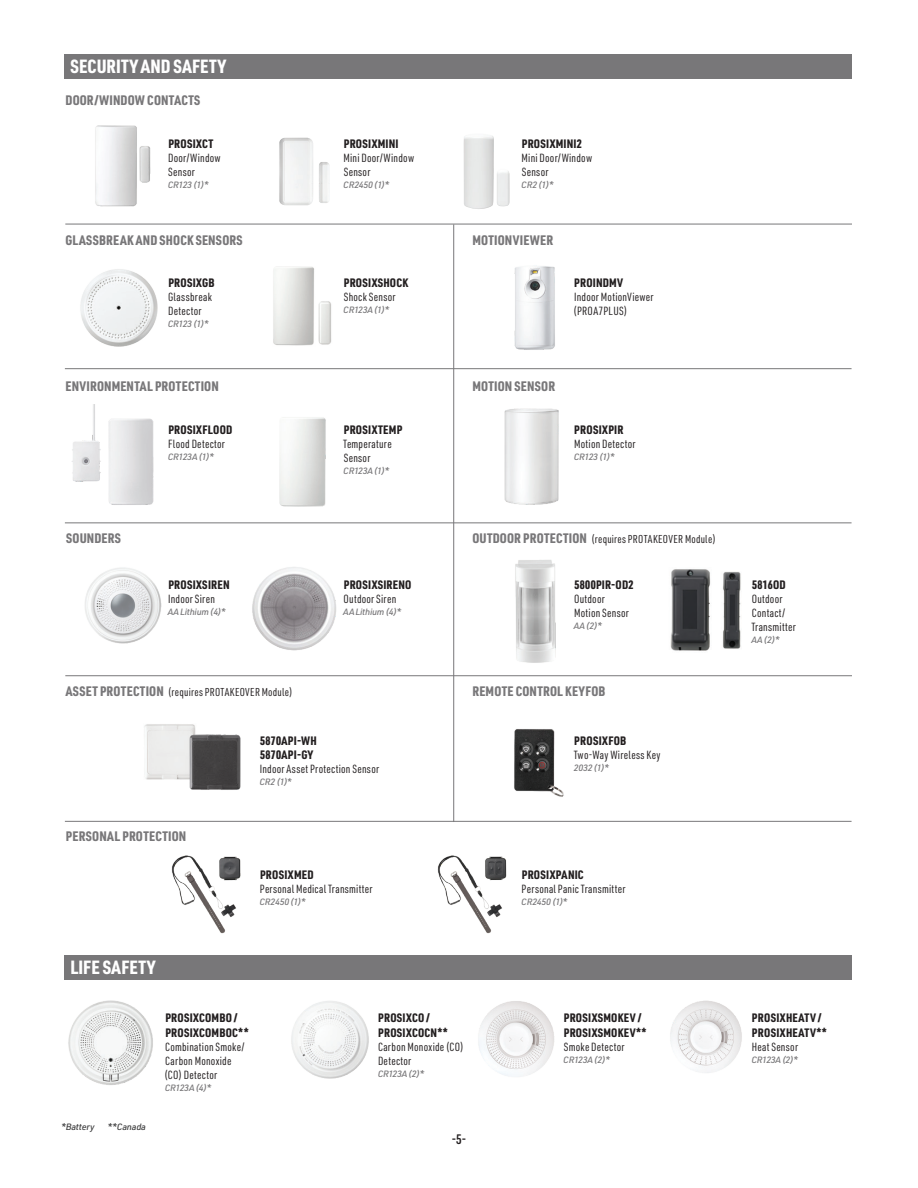
<style>
.page{position:relative;width:918px;height:1188px;background:#fff}
.page>*{position:absolute;margin:0;border:0;box-sizing:border-box;transform-origin:0 0}
.Datasheet__Title_1{font:900 18.75px "URWDIN Cond";letter-spacing:.01em;color:#fff}
.Datasheet__Title_1-2{font:900 13.5px "URWDIN Cond";letter-spacing:.015em;color:#787779}
.t1{font:600 13.5px "URWDIN Cond";color:#231f20}
.AtAGlance_product_he{font:900 12px/14.4px "URWDIN Cond";letter-spacing:.025em;color:#231f20}
.AtAGlance_product_de{font:11.7px/14px "URWDIN Cond";letter-spacing:.02em;color:#231f20}
.Datasheet__Title_1-3{font:11.25px "URWDIN Cond";letter-spacing:.025em;color:#231f20}
.AtAGlance_Battery{font:italic 500 9px "URWDIN";letter-spacing:-.03em;color:#787779}
.AtAGlance_Battery-2{font:italic 500 9px "URWDIN";letter-spacing:-.025em;color:#3e3e3f}
.s1{font-weight:900;font-size:13.5px;color:#787779}
</style>
<div class="page">
<hr style="left:65px;top:224px;width:787px;height:1px;background:#787779">
<hr style="left:65px;top:368px;width:787px;height:1px;background:#787779">
<hr style="left:65px;top:522px;width:787px;height:1px;background:#787779">
<img style="left:72px;top:404px;width:82px;height:101px">
<hr style="left:65px;top:675px;width:787px;height:1px;background:#787779">
<img style="left:144px;top:724px;width:52px;height:56px">
<img style="left:189px;top:734px;width:52px;height:56px">
<img style="left:515px;top:560px;width:41px;height:103px">
<img style="left:670px;top:569px;width:71px;height:82px">
<img style="left:95px;top:125px;width:56px;height:82px">
<img style="left:464px;top:136px;width:46px;height:73px">
<img style="left:273px;top:266px;width:41px;height:80px">
<img style="left:318px;top:301px;width:14px;height:44px">
<img style="left:279px;top:138px;width:51px;height:67px">
<img style="left:80px;top:269px;width:78px;height:78px">
<img style="left:514px;top:265px;width:41px;height:85px">
<img style="left:279px;top:417px;width:47px;height:90px">
<img style="left:85px;top:567px;width:77px;height:77px">
<img style="left:252px;top:567px;width:84px;height:84px">
<img style="left:504px;top:408px;width:55px;height:97px">
<img style="left:68px;top:1000px;width:85px;height:85px">
<img style="left:291px;top:1001px;width:78px;height:78px">
<img style="left:478px;top:1001px;width:76px;height:76px">
<img style="left:670px;top:1000px;width:72px;height:73px">
<div style="left:65px;top:54px;width:787px;height:25px;background:#787779"></div>
<div style="left:65px;top:955px;width:787px;height:25px;background:#787779"></div>
<hr style="left:453px;top:224px;width:1px;height:598px;background:#787779">
<hr style="left:65px;top:821px;width:787px;height:1px;background:#787779">
<img style="left:504px;top:858px;width:3px;height:21px">
<img style="left:437px;top:855px;width:67px;height:79px">
<img style="left:237px;top:858px;width:4px;height:21px">
<img style="left:171px;top:855px;width:66px;height:79px">
<img style="left:514px;top:729px;width:50px;height:68px">
<p class="Datasheet__Title_1" style="left:71px;top:53px;width:157px">SECURITY AND SAFETY</p>
<p class="Datasheet__Title_1-2" style="left:66px;top:91px;width:136px">DOOR/WINDOW CONTACTS</p>
<p class="AtAGlance_product_he" style="left:168px;top:136px;width:46px">PROSIXCT</p>
<p class="AtAGlance_product_de" style="left:168px;top:151px;width:54px">Door/Window<br>Sensor</p>
<p class="AtAGlance_Battery" style="left:168px;top:179px;width:42px">CR123 (1)*</p>
<p class="AtAGlance_product_he" style="left:344px;top:136px;width:56px">PROSIXMINI</p>
<p class="AtAGlance_product_de" style="left:344px;top:151px;width:72px">Mini Door/Window<br>Sensor</p>
<p class="AtAGlance_Battery" style="left:343px;top:179px;width:48px">CR2450 (1)*</p>
<p class="AtAGlance_product_he" style="left:522px;top:136px;width:62px">PROSIXMINI2</p>
<p class="AtAGlance_product_de" style="left:522px;top:151px;width:72px">Mini Door/Window<br>Sensor</p>
<p class="AtAGlance_Battery" style="left:521px;top:179px;width:34px">CR2 (1)*</p>
<p class="Datasheet__Title_1-2" style="left:66px;top:231px;width:179px">GLASSBREAK AND SHOCK SENSORS</p>
<p class="Datasheet__Title_1-2" style="left:472px;top:231px;width:82px">MOTIONVIEWER</p>
<p class="AtAGlance_product_he" style="left:168px;top:275px;width:48px">PROSIXGB</p>
<p class="AtAGlance_product_de" style="left:168px;top:290px;width:45px">Glassbreak<br>Detector</p>
<p class="AtAGlance_Battery" style="left:168px;top:318px;width:42px">CR123 (1)*</p>
<p class="AtAGlance_product_he" style="left:344px;top:275px;width:66px">PROSIXSHOCK</p>
<p class="AtAGlance_product_de" style="left:344px;top:290px;width:53px">Shock Sensor</p>
<p class="AtAGlance_Battery" style="left:343px;top:304px;width:48px">CR123A (1)*</p>
<p class="AtAGlance_product_he" style="left:574px;top:275px;width:50px">PROINDMV</p>
<p class="AtAGlance_product_de" style="left:573px;top:290px;width:82px">Indoor MotionViewer (PROA7PLUS)</p>
<p class="Datasheet__Title_1-2" style="left:66px;top:377px;width:155px">ENVIRONMENTAL PROTECTION</p>
<p class="AtAGlance_product_he" style="left:168px;top:422px;width:66px">PROSIXFLOOD</p>
<p class="AtAGlance_product_de" style="left:168px;top:436px;width:58px">Flood Detector</p>
<p class="AtAGlance_Battery" style="left:168px;top:451px;width:48px">CR123A (1)*</p>
<p class="AtAGlance_product_he" style="left:344px;top:422px;width:60px">PROSIXTEMP</p>
<p class="AtAGlance_product_de" style="left:343px;top:436px;width:50px">Temperature<br>Sensor</p>
<p class="AtAGlance_Battery" style="left:343px;top:465px;width:48px">CR123A (1)*</p>
<p class="Datasheet__Title_1-2" style="left:472px;top:377px;width:84px">MOTION SENSOR</p>
<p class="AtAGlance_product_he" style="left:574px;top:422px;width:51px">PROSIXPIR</p>
<p class="AtAGlance_product_de" style="left:574px;top:436px;width:63px">Motion Detector</p>
<p class="AtAGlance_Battery" style="left:574px;top:451px;width:42px">CR123 (1)*</p>
<p class="Datasheet__Title_1-2" style="left:66px;top:529px;width:56px">SOUNDERS</p>
<p class="Datasheet__Title_1-3" style="left:472px;top:531px;width:245px"><span class="s1">OUTDOOR PROTECTION</span> (requires PROTAKEOVER Module)</p>
<p class="AtAGlance_product_he" style="left:168px;top:577px;width:63px">PROSIXSIREN</p>
<p class="AtAGlance_product_de" style="left:168px;top:592px;width:48px">Indoor Siren</p>
<p class="AtAGlance_Battery" style="left:168px;top:606px;width:59px">AA Lithium (4)*</p>
<p class="AtAGlance_product_he" style="left:344px;top:577px;width:69px">PROSIXSIRENO</p>
<p class="AtAGlance_product_de" style="left:344px;top:592px;width:54px">Outdoor Siren</p>
<p class="AtAGlance_Battery" style="left:343px;top:606px;width:59px">AA Lithium (4)*</p>
<p class="AtAGlance_product_he" style="left:574px;top:577px;width:61px">5800PIR-OD2</p>
<p class="AtAGlance_product_de" style="left:574px;top:592px;width:56px">Outdoor<br>Motion Sensor</p>
<p class="AtAGlance_Battery" style="left:574px;top:620px;width:30px">AA (2)*</p>
<p class="Datasheet__Title_1-3" style="left:66px;top:684px;width:228px"><span class="s1">ASSET PROTECTION</span> (requires PROTAKEOVER Module)</p>
<p class="Datasheet__Title_1-2" style="left:472px;top:681px;width:135px">REMOTE CONTROL KEYFOB</p>
<p class="AtAGlance_product_he" style="left:260px;top:733px;width:58px">5870API-WH<br>5870API-GY</p>
<p class="AtAGlance_product_de" style="left:260px;top:762px;width:121px">Indoor Asset Protection Sensor</p>
<p class="AtAGlance_Battery" style="left:260px;top:776px;width:34px">CR2 (1)*</p>
<p class="AtAGlance_product_he" style="left:574px;top:733px;width:54px">PROSIXFOB</p>
<p class="AtAGlance_product_de" style="left:574px;top:747px;width:88px">Two-Way Wireless Key</p>
<p class="AtAGlance_Battery" style="left:574px;top:762px;width:37px">2032 (1)*</p>
<p class="Datasheet__Title_1-2" style="left:66px;top:827px;width:122px">PERSONAL PROTECTION</p>
<p class="AtAGlance_product_he" style="left:260px;top:867px;width:55px">PROSIXMED</p>
<p class="AtAGlance_product_de" style="left:260px;top:881px;width:114px">Personal Medical Transmitter</p>
<p class="AtAGlance_Battery" style="left:260px;top:895px;width:48px">CR2450 (1)*</p>
<p class="AtAGlance_product_he" style="left:522px;top:867px;width:63px">PROSIXPANIC</p>
<p class="AtAGlance_product_de" style="left:522px;top:881px;width:105px">Personal Panic Transmitter</p>
<p class="AtAGlance_Battery" style="left:521px;top:895px;width:48px">CR2450 (1)*</p>
<p class="Datasheet__Title_1" style="left:70px;top:955px;width:86px">LIFE SAFETY</p>
<p class="AtAGlance_Battery-2" style="left:61px;top:1120px;width:35px">*Battery</p>
<p class="AtAGlance_Battery-2" style="left:108px;top:1120px;width:40px">**Canada</p>
<p class="AtAGlance_product_he" style="left:165px;top:1010px;width:85px">PROSIXCOMBO /<br>PROSIXCOMBOC**</p>
<p class="AtAGlance_product_de" style="left:164px;top:1039px;width:82px">Combination Smoke/<br>Carbon Monoxide (CO) Detector</p>
<p class="AtAGlance_Battery" style="left:165px;top:1081px;width:48px">CR123A (4)*</p>
<p class="AtAGlance_product_he" style="left:378px;top:1010px;width:71px">PROSIXCO /<br>PROSIXCOCN**</p>
<p class="AtAGlance_product_de" style="left:378px;top:1039px;width:87px">Carbon Monoxide (CO)<br>Detector</p>
<p class="AtAGlance_Battery" style="left:378px;top:1067px;width:48px">CR123A (2)*</p>
<p class="AtAGlance_product_he" style="left:564px;top:1010px;width:84px">PROSIXSMOKEV /<br>PROSIXSMOKEV**</p>
<p class="AtAGlance_product_de" style="left:564px;top:1039px;width:62px">Smoke Detector</p>
<p class="AtAGlance_Battery" style="left:563px;top:1053px;width:48px">CR123A (2)*</p>
<p class="t1" style="left:452px;top:1130px;width:16px">-5-</p>
<p class="AtAGlance_product_he" style="left:752px;top:577px;width:35px">5816OD</p>
<p class="AtAGlance_product_de" style="left:751px;top:592px;width:46px">Outdoor<br>Contact/<br>Transmitter</p>
<p class="AtAGlance_Battery" style="left:751px;top:634px;width:30px">AA (2)*</p>
<p class="AtAGlance_product_he" style="left:752px;top:1010px;width:76px">PROSIXHEATV /<br>PROSIXHEATV**</p>
<p class="AtAGlance_product_de" style="left:752px;top:1039px;width:48px">Heat Sensor</p>
<p class="AtAGlance_Battery" style="left:751px;top:1053px;width:48px">CR123A (2)*</p>
</div>
